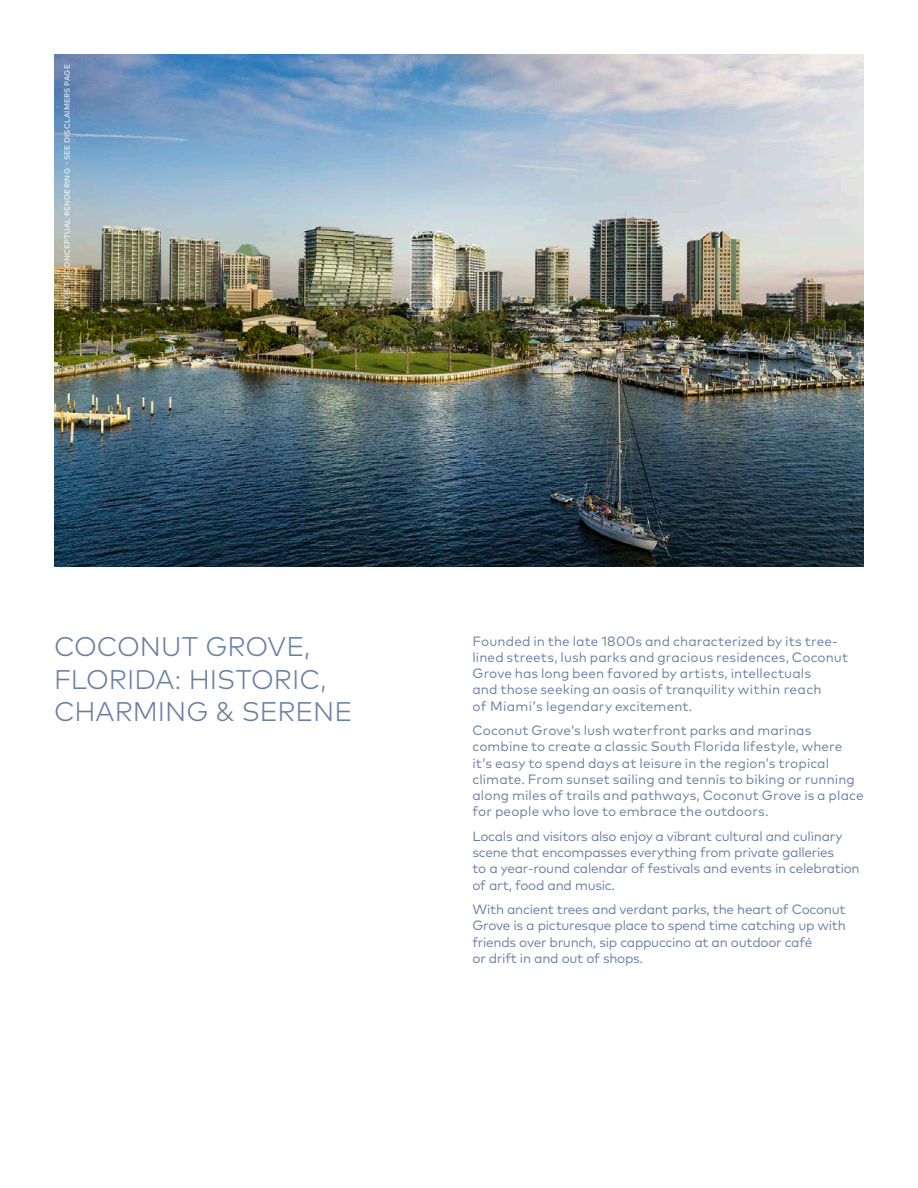
<style>
.page{position:relative;width:918px;height:1188px;background:#fff}
.page>*{position:absolute;margin:0;border:0;box-sizing:border-box;transform-origin:0 0}
.SECTION{font:300 27px/32.4px "Mark Pro";color:#677fa3}
.INTRO_SECTIONS{font:13.5px/16.2px "Mark Pro";color:#677fa3}
.INTRO_SECTIONS-2{font:13.5px/16.2px "Mark Pro";letter-spacing:-.02em;color:#677fa3}
.Text_Places{font:7.5px "Mark Pro";letter-spacing:.035em;color:#fff}
</style>
<div class="page">
<img style="left:54px;top:54px;width:810px;height:513px">
<p class="Text_Places" style="left:62px;top:311px;width:248px;rotate:-90deg">ARTIST’S CONCEPTUAL RENDERING - SEE DISCLAIMERS PAGE</p>
<p class="SECTION" style="left:54px;top:629px;width:300px">COCONUT GROVE,<br>FLORIDA: HISTORIC,<br>CHARMING &amp; SERENE</p>
<p class="INTRO_SECTIONS" style="left:472px;top:632px;width:377px">Founded in the late 1800s and characterized by its tree&shy;lined streets, lush parks and gracious residences, Coconut Grove has long been favored by artists, intellectuals<br>and those seeking an oasis of tranquility within reach<br>of Miami’s legendary excitement.</p>
<p class="INTRO_SECTIONS" style="left:472px;top:721px;width:393px">Coconut Grove’s lush waterfront parks and marinas combine to create a classic South Florida lifestyle, where it’s easy to spend days at leisure in the region’s tropical climate. From sunset sailing and tennis to biking or running along miles of trails and pathways, Coconut Grove is a place for people who love to embrace the outdoors.</p>
<p class="INTRO_SECTIONS-2" style="left:472px;top:827px;width:389px">Locals and visitors also enjoy a vibrant cultural and culinary scene that encompasses everything from private galleries<br>to a year-round calendar of festivals and events in celebration of art, food and music.</p>
<p class="INTRO_SECTIONS-2" style="left:472px;top:900px;width:375px">With ancient trees and verdant parks, the heart of Coconut Grove is a picturesque place to spend time catching up with friends over brunch, sip cappuccino at an outdoor café<br>or drift in and out of shops.</p>
</div>
